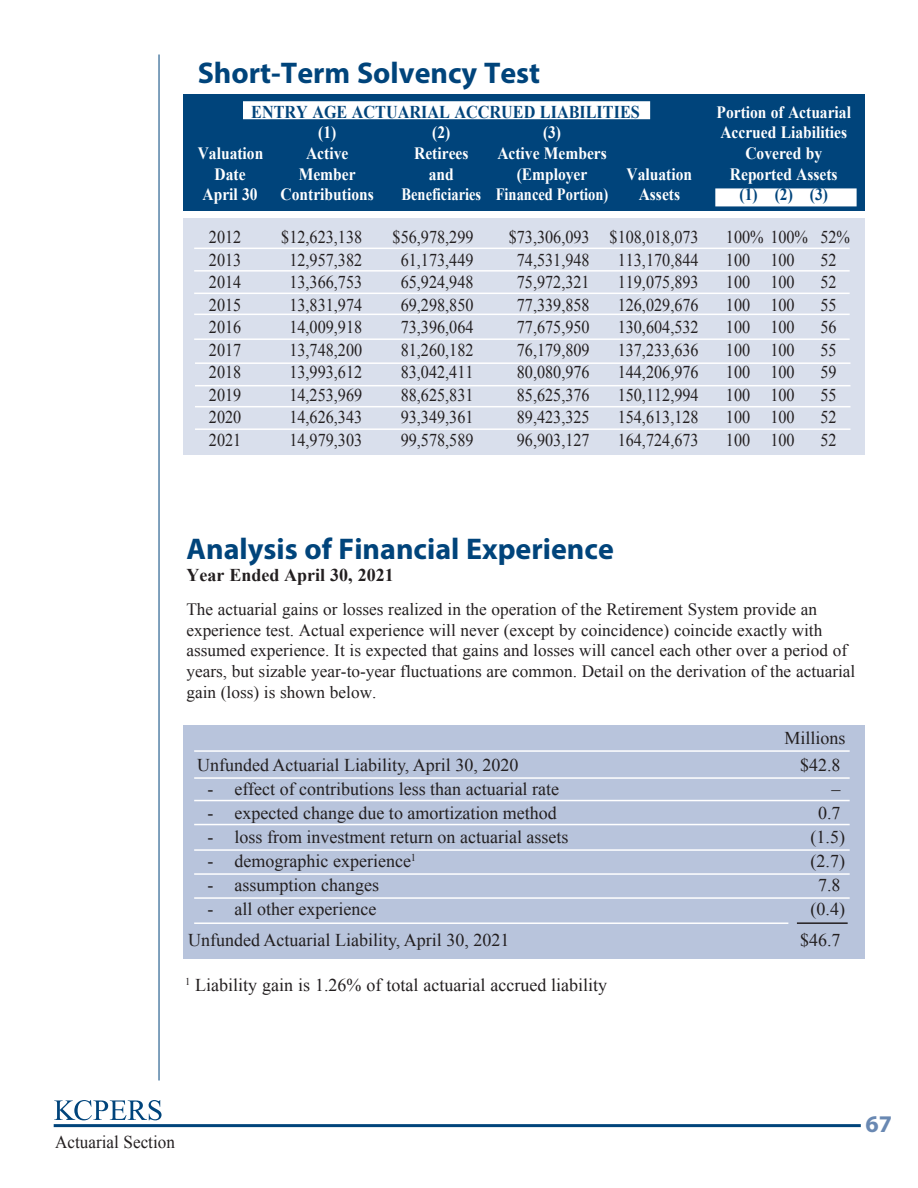
<style>
.page{position:relative;width:918px;height:1188px;background:#fff}
.page>*{position:absolute;margin:0;border:0;box-sizing:border-box;transform-origin:0 0}
.t1{font:700 30px "Myriad Pro";color:#00447b}
.t2{font:700 24px "Myriad Pro";color:#6988b2}
.t3{font:18px "Times New Roman";color:#231f20;scale:.9 1}
.t4{font:18px "Times New Roman";color:#231f20}
.t5{font:700 18px "Times New Roman";color:#00447b;scale:.9 1}
.t6{font:700 18px "Times New Roman";color:#231f20}
.t7{font:18px "Times New Roman";color:#231f20;scale:.95 1}
.t8{font:17.25px/20.7px "Times New Roman";color:#231f20}
.t9{font:700 17.25px "Times New Roman";color:#fff;scale:.9 1}
.t10{font:700 17.25px "Times New Roman";color:#fff;scale:.84 1}
.t11{font:700 17.25px "Times New Roman";color:#00447b;scale:.9 1}
</style>
<div class="page">
<svg style="left:54px;top:1100px;width:108px;height:20px"></svg>
<hr style="left:54px;top:1122px;width:107px;height:1px;background:#00447b">
<hr style="left:54px;top:1124px;width:807px;height:3px;background:#00447b">
<hr style="left:159px;top:55px;width:1px;height:1026px;background:#00447b">
<div style="left:184px;top:725px;width:681px;height:233px;background:#b8c4dc"></div>
<hr style="left:194px;top:777px;width:656px;height:2px;background:#fff">
<hr style="left:194px;top:750px;width:656px;height:2px;background:#fff">
<hr style="left:194px;top:800px;width:656px;height:1px;background:#fff">
<hr style="left:194px;top:824px;width:656px;height:1px;background:#fff">
<hr style="left:194px;top:849px;width:656px;height:2px;background:#fff">
<hr style="left:194px;top:873px;width:656px;height:2px;background:#fff">
<hr style="left:194px;top:897px;width:656px;height:2px;background:#fff">
<hr style="left:194px;top:922px;width:594px;height:2px;background:#fff">
<div style="left:184px;top:94px;width:681px;height:117px;background:#00447b"></div>
<div style="left:715px;top:188px;width:142px;height:18px;background:#fff"></div>
<div style="left:243px;top:101px;width:407px;height:18px;background:#fff"></div>
<div style="left:184px;top:218px;width:681px;height:237px;background:#d9dfec"></div>
<hr style="left:194px;top:248px;width:656px;height:1px;background:#fff">
<hr style="left:194px;top:270px;width:656px;height:2px;background:#fff">
<hr style="left:194px;top:293px;width:656px;height:1px;background:#fff">
<hr style="left:194px;top:314px;width:656px;height:1px;background:#fff">
<hr style="left:194px;top:338px;width:656px;height:2px;background:#fff">
<hr style="left:797px;top:922px;width:51px;height:2px;background:#231f20">
<hr style="left:195px;top:362px;width:655px;height:2px;background:#fff">
<hr style="left:195px;top:385px;width:655px;height:1px;background:#fff">
<hr style="left:195px;top:406px;width:655px;height:1px;background:#fff">
<hr style="left:195px;top:428px;width:655px;height:2px;background:#fff">
<h1 class="t1" style="left:198px;top:53px;width:344px">Short-Term Solvency Test</h1>
<p class="t5" style="left:251px;top:99px;width:433px">ENTRY AGE ACTUARIAL ACCRUED LIABILITIES</p>
<p class="t9" style="left:717px;top:100px;width:151px">Portion of Actuarial</p>
<p class="t9" style="left:318px;top:121px;width:22px">(1)</p>
<p class="t9" style="left:432px;top:121px;width:22px">(2)</p>
<p class="t9" style="left:543px;top:121px;width:22px">(3)</p>
<p class="t9" style="left:720px;top:121px;width:142px">Accrued Liabilities</p>
<p class="t9" style="left:198px;top:141px;width:74px">Valuation</p>
<p class="t9" style="left:306px;top:141px;width:48px">Active</p>
<p class="t9" style="left:414px;top:141px;width:62px">Retirees</p>
<p class="t9" style="left:497px;top:141px;width:123px">Active Members</p>
<p class="t9" style="left:745px;top:141px;width:87px">Covered by</p>
<p class="t9" style="left:215px;top:162px;width:36px">Date</p>
<p class="t9" style="left:299px;top:162px;width:65px">Member</p>
<p class="t9" style="left:429px;top:162px;width:29px">and</p>
<p class="t9" style="left:517px;top:162px;width:80px">(Employer</p>
<p class="t9" style="left:627px;top:162px;width:74px">Valuation</p>
<p class="t9" style="left:730px;top:162px;width:121px">Reported Assets</p>
<p class="t9" style="left:203px;top:183px;width:63px">April 30</p>
<p class="t9" style="left:281px;top:183px;width:105px">Contributions</p>
<p class="t10" style="left:402px;top:183px;width:248px">Beneficiaries Financed Portion)</p>
<p class="t9" style="left:639px;top:183px;width:47px">Assets</p>
<p class="t11" style="left:740px;top:183px;width:100px">(1) (2) (3)</p>
<p class="t3" style="left:209px;top:225px;width:37px">2012</p>
<p class="t3" style="left:281px;top:225px;width:92px">$12,623,138</p>
<p class="t3" style="left:393px;top:225px;width:91px">$56,978,299</p>
<p class="t3" style="left:509px;top:225px;width:213px">$73,306,093 $108,018,073</p>
<p class="t3" style="left:726px;top:225px;width:139px">100% 100% 52%</p>
<p class="t3" style="left:209px;top:248px;width:37px">2013</p>
<p class="t3" style="left:289px;top:248px;width:83px">12,957,382</p>
<p class="t3" style="left:401px;top:248px;width:83px">61,173,449</p>
<p class="t3" style="left:517px;top:248px;width:83px">74,531,948</p>
<p class="t3" style="left:618px;top:248px;width:91px">113,170,844</p>
<p class="t3" style="left:726px;top:248px;width:78px">100 100</p>
<p class="t3" style="left:820px;top:248px;width:20px">52</p>
<p class="t3" style="left:209px;top:270px;width:37px">2014</p>
<p class="t3" style="left:289px;top:270px;width:83px">13,366,753</p>
<p class="t3" style="left:401px;top:270px;width:83px">65,924,948</p>
<p class="t3" style="left:517px;top:270px;width:83px">75,972,321</p>
<p class="t3" style="left:618px;top:270px;width:91px">119,075,893</p>
<p class="t3" style="left:726px;top:270px;width:78px">100 100</p>
<p class="t3" style="left:820px;top:270px;width:20px">52</p>
<p class="t3" style="left:209px;top:293px;width:37px">2015</p>
<p class="t3" style="left:289px;top:293px;width:83px">13,831,974</p>
<p class="t3" style="left:401px;top:293px;width:83px">69,298,850</p>
<p class="t3" style="left:517px;top:293px;width:83px">77,339,858</p>
<p class="t3" style="left:618px;top:293px;width:91px">126,029,676</p>
<p class="t3" style="left:726px;top:293px;width:78px">100 100</p>
<p class="t3" style="left:820px;top:293px;width:20px">55</p>
<p class="t3" style="left:209px;top:315px;width:37px">2016</p>
<p class="t3" style="left:289px;top:315px;width:83px">14,009,918</p>
<p class="t3" style="left:401px;top:315px;width:83px">73,396,064</p>
<p class="t3" style="left:517px;top:315px;width:83px">77,675,950</p>
<p class="t3" style="left:618px;top:315px;width:91px">130,604,532</p>
<p class="t3" style="left:726px;top:315px;width:78px">100 100</p>
<p class="t3" style="left:820px;top:315px;width:20px">56</p>
<p class="t3" style="left:209px;top:338px;width:37px">2017</p>
<p class="t3" style="left:289px;top:338px;width:83px">13,748,200</p>
<p class="t3" style="left:401px;top:338px;width:83px">81,260,182</p>
<p class="t3" style="left:517px;top:338px;width:83px">76,179,809</p>
<p class="t3" style="left:618px;top:338px;width:92px">137,233,636</p>
<p class="t3" style="left:726px;top:338px;width:78px">100 100</p>
<p class="t3" style="left:820px;top:338px;width:20px">55</p>
<p class="t3" style="left:209px;top:360px;width:38px">2018</p>
<p class="t3" style="left:289px;top:360px;width:83px">13,993,612</p>
<p class="t3" style="left:401px;top:360px;width:83px">83,042,411</p>
<p class="t3" style="left:517px;top:360px;width:83px">80,080,976</p>
<p class="t3" style="left:618px;top:360px;width:91px">144,206,976</p>
<p class="t3" style="left:726px;top:360px;width:78px">100 100</p>
<p class="t3" style="left:820px;top:360px;width:20px">59</p>
<p class="t3" style="left:209px;top:383px;width:38px">2019</p>
<p class="t3" style="left:289px;top:383px;width:83px">14,253,969</p>
<p class="t3" style="left:401px;top:383px;width:83px">88,625,831</p>
<p class="t3" style="left:517px;top:383px;width:83px">85,625,376</p>
<p class="t3" style="left:618px;top:383px;width:92px">150,112,994</p>
<p class="t3" style="left:726px;top:383px;width:78px">100 100</p>
<p class="t3" style="left:820px;top:383px;width:20px">55</p>
<p class="t3" style="left:209px;top:405px;width:38px">2020</p>
<p class="t3" style="left:289px;top:405px;width:83px">14,626,343</p>
<p class="t3" style="left:401px;top:405px;width:83px">93,349,361</p>
<p class="t3" style="left:517px;top:405px;width:83px">89,423,325</p>
<p class="t3" style="left:618px;top:405px;width:91px">154,613,128</p>
<p class="t3" style="left:726px;top:405px;width:78px">100 100</p>
<p class="t3" style="left:820px;top:405px;width:20px">52</p>
<p class="t3" style="left:209px;top:428px;width:37px">2021</p>
<p class="t3" style="left:289px;top:428px;width:83px">14,979,303</p>
<p class="t3" style="left:401px;top:428px;width:83px">99,578,589</p>
<p class="t3" style="left:517px;top:428px;width:83px">96,903,127</p>
<p class="t3" style="left:618px;top:428px;width:91px">164,724,673</p>
<p class="t3" style="left:726px;top:428px;width:78px">100 100</p>
<p class="t3" style="left:820px;top:428px;width:20px">52</p>
<h1 class="t1" style="left:186px;top:529px;width:429px">Analysis of Financial Experience</h1>
<p class="t6" style="left:186px;top:562px;width:209px">Year Ended April 30, 2021</p>
<p class="t8" style="left:186px;top:599px;width:671px">The actuarial gains or losses realized in the operation of the Retirement System provide an experience test. Actual experience will never (except by coincidence) coincide exactly with assumed experience. It is expected that gains and losses will cancel each other over a period of years, but sizable year-to-year fluctuations are common. Detail on the derivation of the actuarial gain (loss) is shown below.</p>
<p class="t4" style="left:785px;top:726px;width:63px">Millions</p>
<p class="t4" style="left:197px;top:753px;width:323px">Unfunded Actuarial Liability, April 30, 2020</p>
<p class="t4" style="left:800px;top:753px;width:42px">$42.8</p>
<p class="t4" style="left:208px;top:777px;width:353px">- effect of contributions less than actuarial rate</p>
<p class="t4" style="left:832px;top:777px;width:10px">–</p>
<p class="t4" style="left:208px;top:801px;width:351px">- expected change due to amortization method</p>
<p class="t4" style="left:818px;top:801px;width:24px">0.7</p>
<p class="t4" style="left:208px;top:825px;width:362px">- loss from investment return on actuarial assets</p>
<p class="t4" style="left:811px;top:825px;width:36px">(1.5)</p>
<p class="t4" style="left:208px;top:849px;width:210px">- demographic experience<sup>1</sup></p>
<p class="t4" style="left:811px;top:849px;width:36px">(2.7)</p>
<p class="t4" style="left:208px;top:873px;width:173px">- assumption changes</p>
<p class="t4" style="left:818px;top:873px;width:24px">7.8</p>
<p class="t4" style="left:208px;top:897px;width:170px">- all other experience</p>
<p class="t4" style="left:811px;top:897px;width:36px">(0.4)</p>
<p class="t4" style="left:188px;top:927px;width:323px">Unfunded Actuarial Liability, April 30, 2021</p>
<p class="t4" style="left:800px;top:927px;width:42px">$46.7</p>
<p class="t4" style="left:185px;top:973px;width:424px"><sup>1</sup> Liability gain is 1.26% of total actuarial accrued liability</p>
<p class="t7" style="left:55px;top:1130px;width:127px">Actuarial Section</p>
<h2 class="t2" style="left:866px;top:1108px;width:28px">67</h2>
</div>
